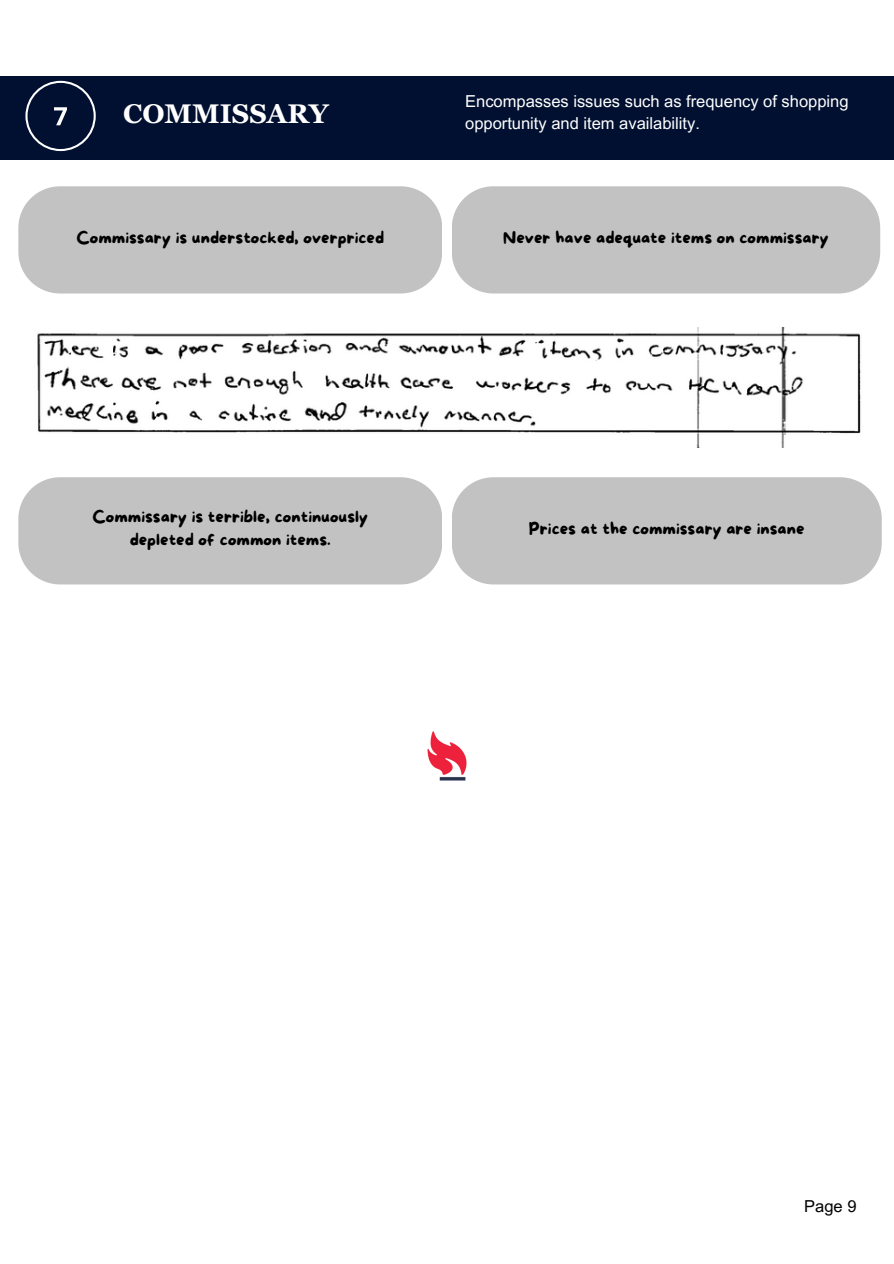
<style>
.page{position:relative;width:894px;height:1264px;background:#fff}
.page>*{position:absolute;margin:0;border:0;box-sizing:border-box;transform-origin:0 0}
.t1{font:700 27px "Georgia Pro";color:#fff}
.t2{font:16.5px/22.5px "More Sugar";color:#000;text-align:center}
.t3{font:16.5px/22.5px "Arial MT Pro";color:#fff}
.t4{font:16.5px "Arial MT Pro";color:#000}
</style>
<div class="page">
<div style="left:18px;top:186px;width:424px;height:107px;background:#c2c2c2"></div>
<div style="left:0;top:76px;width:893px;height:84px;background:#010f30"></div>
<div style="left:452px;top:186px;width:428px;height:107px;background:#c2c2c2"></div>
<div style="left:452px;top:477px;width:429px;height:107px;background:#c2c2c2"></div>
<div style="left:18px;top:477px;width:424px;height:107px;background:#c2c2c2"></div>
<svg style="left:25px;top:81px;width:71px;height:70px;background:#1c2946"></svg>
<img style="left:427px;top:731px;width:40px;height:50px">
<img style="left:37px;top:327px;width:824px;height:120px">
<h1 class="t1" style="left:123px;top:99px;width:207px">COMMISSARY</h1>
<p class="t3" style="left:465px;top:92px;width:385px">Encompasses issues such as frequency of shopping opportunity and item availability.</p>
<p class="t2" style="left:76px;top:227px;width:309px">Commissary is understocked, overpriced</p>
<p class="t2" style="left:503px;top:227px;width:327px">Never have adequate items on commissary</p>
<p class="t2" style="left:92px;top:507px;width:277px">Commissary is terrible, continuously depleted of common items.</p>
<p class="t2" style="left:528px;top:518px;width:277px">Prices at the commissary are insane</p>
<p class="t4" style="left:804px;top:1199px;width:54px">Page 9</p>
</div>
